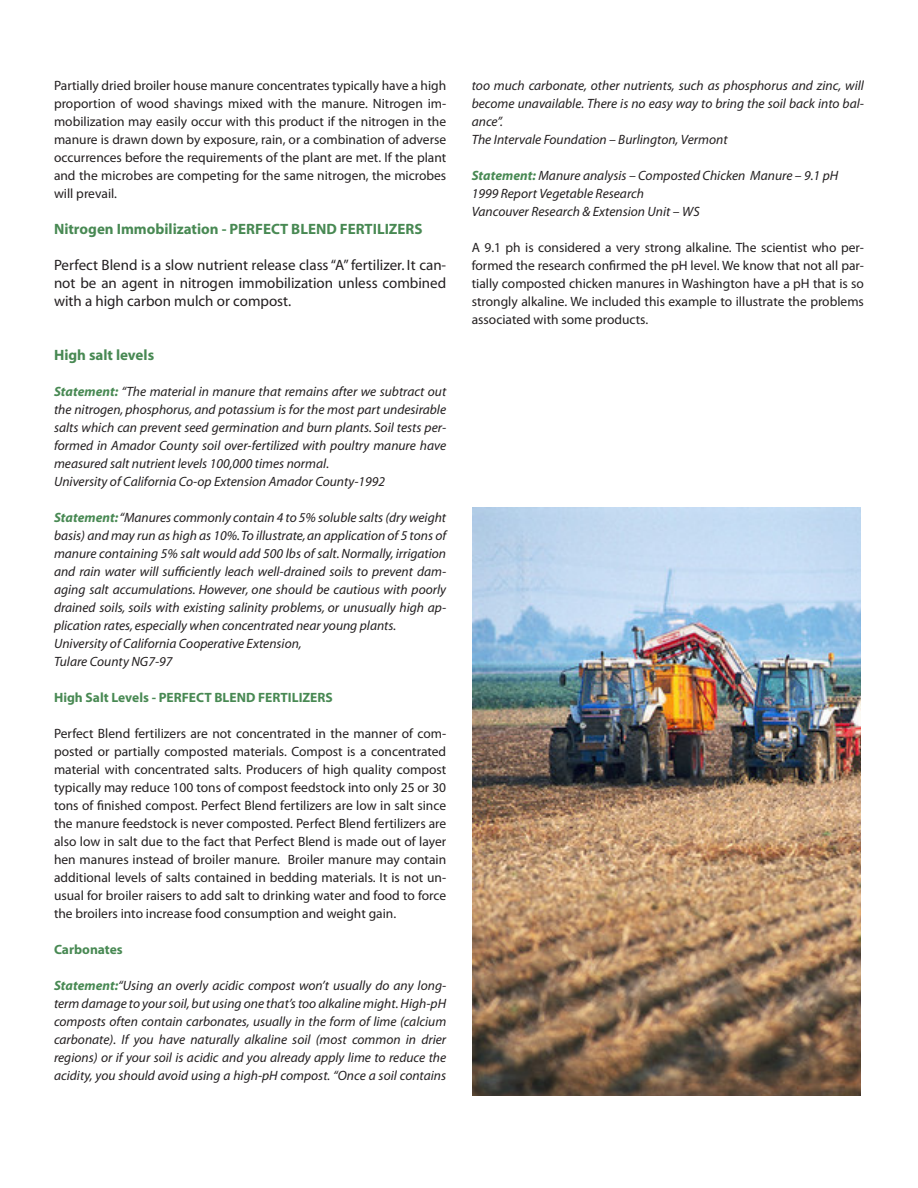
<style>
.page{position:relative;width:918px;height:1188px;background:#fff}
.page>*{position:absolute;margin:0;border:0;box-sizing:border-box;transform-origin:0 0}
.t1{font:15px/18px "Myriad";color:#231f20;text-align:justify}
.t2{font:700 15px "Myriad";color:#488953}
.t3{font:13.5px/18px "Myriad Pro";color:#231f20;text-align:justify}
.t4{font:italic 13.5px/18px "Myriad";color:#231f20;text-align:justify}
.t5{font:italic 13.5px/18px "Myriad Pro";color:#231f20;text-align:justify}
.t6{font:700 13.5px "Myriad Pro";color:#488953}
.s1{font-weight:700;color:#488953}
</style>
<div class="page">
<img style="left:472px;top:507px;width:389px;height:588px">
<p class="t3" style="left:54px;top:76px;width:394px">Partially dried broiler house manure concentrates typically have a high proportion of wood shavings mixed with the manure. Nitrogen im&shy;mobilization may easily occur with this product if the nitrogen in the manure is drawn down by exposure, rain, or a combination of adverse occurrences before the requirements of the plant are met. If the plant and the microbes are competing for the same nitrogen, the microbes will prevail.</p>
<p class="t2" style="left:54px;top:221px;width:370px">Nitrogen Immobilization - PERFECT BLEND FERTILIZERS</p>
<p class="t1" style="left:54px;top:256px;width:394px">Perfect Blend is a slow nutrient release class “A” fertilizer. It can&shy;not be an agent in nitrogen immobilization unless combined with a high carbon mulch or compost.</p>
<p class="t2" style="left:54px;top:347px;width:102px">High salt levels</p>
<p class="t4" style="left:54px;top:383px;width:394px"><span class="s1">Statement:</span> “The material in manure that remains after we subtract out the nitrogen, phosphorus, and potassium is for the most part undesirable salts which can prevent seed germination and burn plants. Soil tests per&shy;formed in Amador County soil over-fertilized with poultry manure have measured salt nutrient levels 100,000 times normal.</p>
<p class="t4" style="left:54px;top:473px;width:333px">University of California Co-op Extension Amador County-1992</p>
<p class="t4" style="left:54px;top:509px;width:394px;text-align:left"><span class="s1">Statement:</span> “Manures commonly contain 4 to 5% soluble salts (dry weight basis) and may run as high as 10%. To illustrate, an application of 5 tons of manure containing 5% salt would add 500 lbs of salt. Normally, irrigation and rain water will sufficiently leach well-drained soils to prevent dam&shy;aging salt accumulations. However, one should be cautious with poorly drained soils, soils with existing salinity problems, or unusually high ap&shy;plication rates, especially when concentrated near young plants.<br>University of California Cooperative Extension,</p>
<p class="t4" style="left:54px;top:653px;width:120px">Tulare County NG7-97</p>
<p class="t6" style="left:54px;top:688px;width:280px">High Salt Levels - PERFECT BLEND FERTILIZERS</p>
<p class="t3" style="left:54px;top:724px;width:394px">Perfect Blend fertilizers are not concentrated in the manner of com&shy;posted or partially composted materials. Compost is a concentrated material with concentrated salts. Producers of high quality compost typically may reduce 100 tons of compost feedstock into only 25 or 30 tons of finished compost. Perfect Blend fertilizers are low in salt since the manure feedstock is never composted. Perfect Blend fertilizers are also low in salt due to the fact that Perfect Blend is made out of layer hen manures instead of broiler manure. Broiler manure may contain additional levels of salts contained in bedding materials. It is not un&shy;usual for broiler raisers to add salt to drinking water and food to force the broilers into increase food consumption and weight gain.</p>
<p class="t6" style="left:54px;top:940px;width:70px">Carbonates</p>
<p class="t5" style="left:54px;top:976px;width:394px"><span class="s1">Statement:</span>“Using an overly acidic compost won’t usually do any long&shy;term damage to your soil, but using one that’s too alkaline might. High-pH composts often contain carbonates, usually in the form of lime (calcium carbonate). If you have naturally alkaline soil (most common in drier regions) or if your soil is acidic and you already apply lime to reduce the acidity, you should avoid using a high-pH compost. “Once a soil contains</p>
<p class="t5" style="left:472px;top:76px;width:394px">too much carbonate, other nutrients, such as phosphorus and zinc, will become unavailable. There is no easy way to bring the soil back into bal&shy;ance”.</p>
<p class="t5" style="left:472px;top:130px;width:257px">The Intervale Foundation – Burlington, Vermont</p>
<p class="t5" style="left:472px;top:166px;width:368px"><span class="s1">Statement:</span> Manure analysis – Composted Chicken Manure – 9.1 pH</p>
<p class="t5" style="left:472px;top:184px;width:174px">1999 Report Vegetable Research</p>
<p class="t5" style="left:472px;top:202px;width:229px">Vancouver Research &amp; Extension Unit – WS</p>
<p class="t3" style="left:472px;top:238px;width:394px">A 9.1 ph is considered a very strong alkaline. The scientist who per&shy;formed the research confirmed the pH level. We know that not all par&shy;tially composted chicken manures in Washington have a pH that is so strongly alkaline. We included this example to illustrate the problems associated with some products.</p>
</div>
